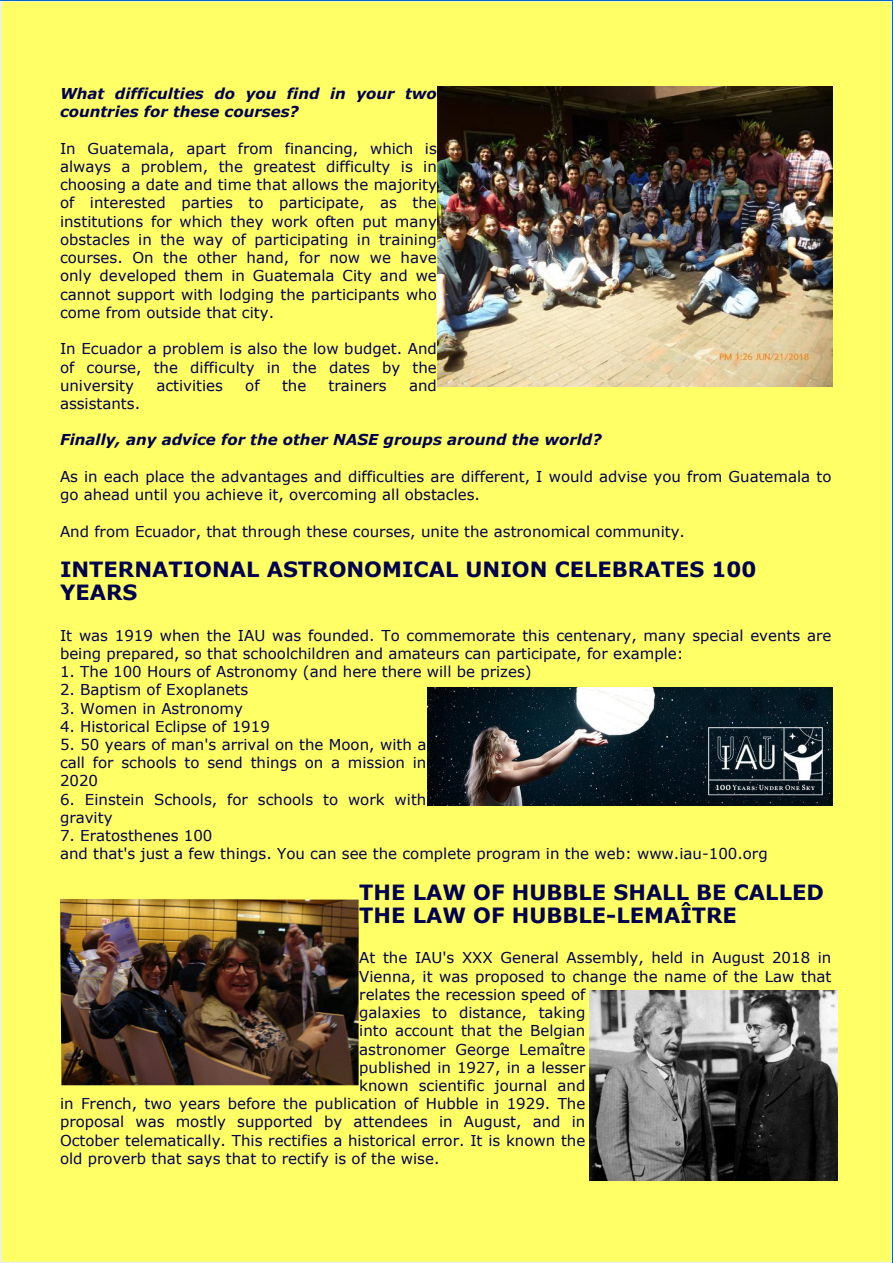
<style>
.page{position:relative;width:893px;height:1263px;background:#fff}
.page>*{position:absolute;margin:0;border:0;box-sizing:border-box;transform-origin:0 0}
.t1{font:700 21px/22.5px "Verdana";color:#000050}
.t2{font:15px/18.3px "Verdana";color:#000050}
.t3{font:italic 700 15px/18.3px "Verdana";color:#000050}
</style>
<div class="page">
<div style="left:1px;top:1px;width:891px;height:1261px;background:#ff6"></div>
<img style="left:438px;top:87px;width:395px;height:300px">
<img style="left:427px;top:688px;width:406px;height:117px">
<img style="left:590px;top:990px;width:247px;height:191px">
<img style="left:60px;top:899px;width:299px;height:186px">
<p class="t3" style="left:60px;top:84px;width:378px">What difficulties do you find in your two countries for these courses?</p>
<p class="t2" style="left:60px;top:139px;width:378px;text-align:justify">In Guatemala, apart from financing, which is always a problem, the greatest difficulty is in choosing a date and time that allows the majority of interested parties to participate, as the institutions for which they work often put many obstacles in the way of participating in training courses. On the other hand, for now we have only developed them in Guatemala City and we cannot support with lodging the participants who come from outside that city.</p>
<p class="t2" style="left:60px;top:339px;width:378px;text-align:justify">In Ecuador a problem is also the low budget. And of course, the difficulty in the dates by the university</p>
<p class="t2" style="left:156px;top:376px;width:68px">activities</p>
<p class="t2" style="left:245px;top:376px;width:16px">of</p>
<p class="t2" style="left:282px;top:376px;width:26px">the</p>
<p class="t2" style="left:329px;top:376px;width:60px">trainers</p>
<p class="t2" style="left:409px;top:376px;width:29px">and</p>
<p class="t2" style="left:60px;top:394px;width:82px">assistants.</p>
<p class="t3" style="left:60px;top:430px;width:543px">Finally, any advice for the other NASE groups around the world?</p>
<p class="t2" style="left:60px;top:467px;width:773px">As in each place the advantages and difficulties are different, I would advise you from Guatemala to go ahead until you achieve it, overcoming all obstacles.</p>
<p class="t2" style="left:60px;top:521px;width:626px">And from Ecuador, that through these courses, unite the astronomical community.</p>
<h1 class="t1" style="left:60px;top:558px;width:698px">INTERNATIONAL ASTRONOMICAL UNION CELEBRATES 100<br>YEARS</h1>
<p class="t2" style="left:60px;top:625px;width:773px">It was 1919 when the IAU was founded. To commemorate this centenary, many special events are being prepared, so that schoolchildren and amateurs can participate, for example:</p>
<p class="t2" style="left:60px;top:662px;width:473px">1. The 100 Hours of Astronomy (and here there will be prizes)</p>
<p class="t2" style="left:60px;top:680px;width:190px">2. Baptism of Exoplanets</p>
<p class="t2" style="left:60px;top:698px;width:184px">3. Women in Astronomy</p>
<p class="t2" style="left:60px;top:717px;width:211px">4. Historical Eclipse of 1919</p>
<p class="t2" style="left:60px;top:735px;width:368px;text-align:justify">5. 50 years of man's arrival on the Moon, with a call for schools to send things on a mission in 2020</p>
<p class="t2" style="left:60px;top:789px;width:368px">6. Einstein Schools, for schools to work with gravity</p>
<p class="t2" style="left:60px;top:826px;width:709px">7. Eratosthenes 100<br>and that's just a few things. You can see the complete program in the web: www.iau-100.org</p>
<h1 class="t1" style="left:359px;top:880px;width:466px">THE LAW OF HUBBLE SHALL BE CALLED<br>THE LAW OF HUBBLE-LEMAÎTRE</h1>
<p class="t2" style="left:359px;top:948px;width:474px">At the IAU's XXX General Assembly, held in August 2018 in</p>
<p class="t2" style="left:359px;top:966px;width:474px">Vienna, it was proposed to change the name of the Law that</p>
<p class="t2" style="left:359px;top:985px;width:228px">relates the recession speed of</p>
<p class="t2" style="left:359px;top:1003px;width:228px">galaxies to distance, taking</p>
<p class="t2" style="left:359px;top:1021px;width:228px">into account that the Belgian</p>
<p class="t2" style="left:359px;top:1039px;width:228px">astronomer George Lemaître</p>
<p class="t2" style="left:359px;top:1057px;width:228px">published in 1927, in a lesser</p>
<p class="t2" style="left:359px;top:1076px;width:228px">known scientific journal and</p>
<p class="t2" style="left:60px;top:1094px;width:527px">in French, two years before the publication of Hubble in 1929. The</p>
<p class="t2" style="left:60px;top:1112px;width:527px">proposal was mostly supported by attendees in August, and in</p>
<p class="t2" style="left:60px;top:1130px;width:527px">October telematically. This rectifies a historical error. It is known the</p>
<p class="t2" style="left:60px;top:1149px;width:381px">old proverb that says that to rectify is of the wise.</p>
</div>
